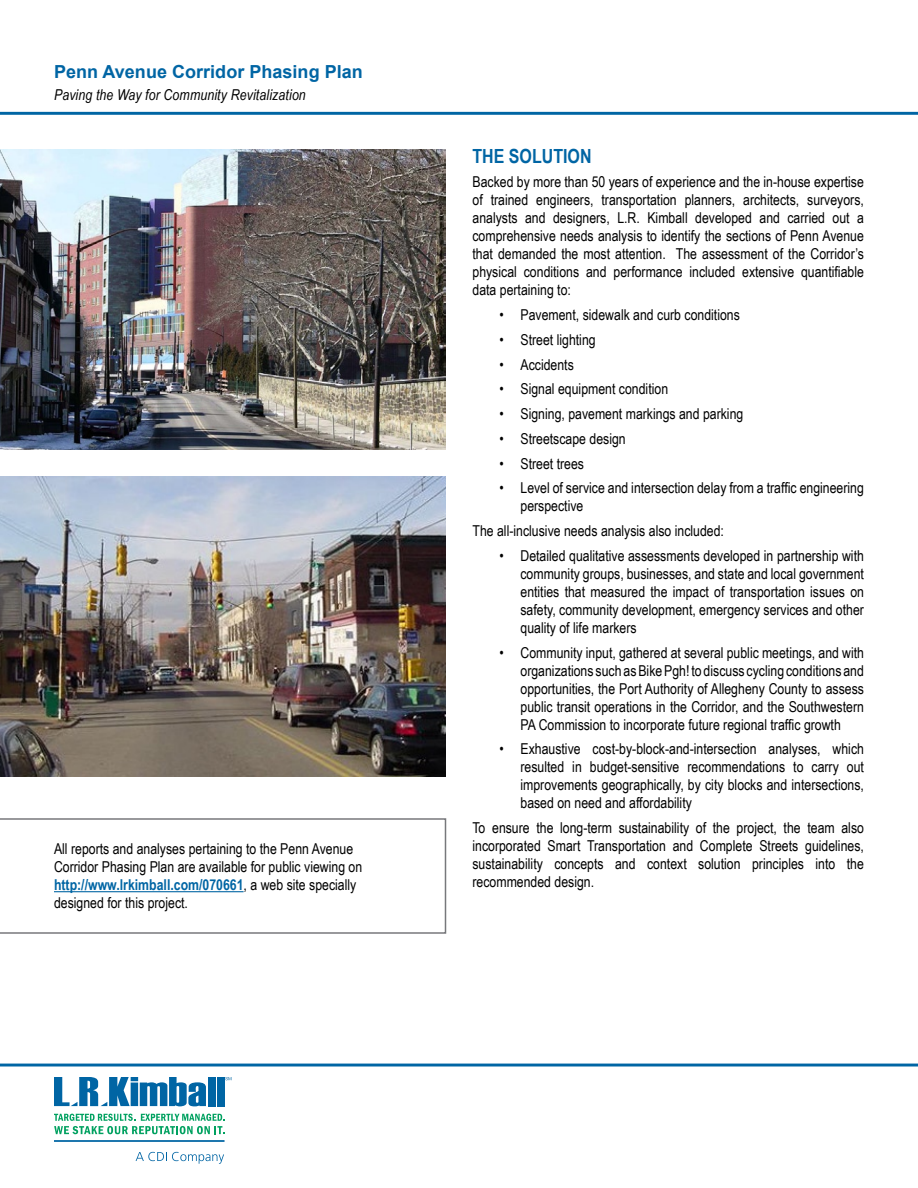
<style>
.page{position:relative;width:918px;height:1188px;background:#fff}
.page>*{position:absolute;margin:0;border:0;box-sizing:border-box;transform-origin:0 0}
.t1{font:700 19.5px "Arial Narrow";color:#0065a4}
.t2{font:700 18px "Arial";color:#0065a4}
.t3{font:15px/18px "Arial Narrow";color:#000;text-align:justify}
.t4{font:italic 15px "Arial Narrow";letter-spacing:.01em;color:#000}
.s1{font-weight:700;color:#0065a4}
</style>
<div class="page">
<hr style="left:0;top:112px;width:918px;height:3px;background:#0065a4">
<svg style="left:54px;top:1077px;width:152px;height:29px"></svg>
<div style="left:208px;top:1077px;width:7px;height:29px;background:#0065a4"></div>
<div style="left:217px;top:1077px;width:8px;height:29px;background:#0065a4"></div>
<svg style="left:54px;top:1114px;width:171px;height:20px"></svg>
<svg style="left:225px;top:1077px;width:6px;height:3px"></svg>
<svg style="left:136px;top:1152px;width:88px;height:12px"></svg>
<hr style="left:54px;top:1140px;width:171px;height:2px;background:#0065a4">
<hr style="left:0;top:1064px;width:918px;height:2px;background:#0065a4">
<img style="left:0;top:149px;width:446px;height:300px">
<img style="left:0;top:476px;width:446px;height:301px">
<svg style="left:0;top:818px;width:446px;height:116px"></svg>
<p class="t2" style="left:54px;top:60px;width:310px">Penn Avenue Corridor Phasing Plan</p>
<p class="t4" style="left:54px;top:85px;width:253px">Paving the Way for Community Revitalization</p>
<p class="t3" style="left:54px;top:839px;width:310px;text-align:left">All reports and analyses pertaining to the Penn Avenue Corridor Phasing Plan are available for public viewing on <span class="s1">http://www.lrkimball.com/070661</span>, a web site specially designed for this project.</p>
<h1 class="t1" style="left:472px;top:141px;width:121px">THE SOLUTION</h1>
<p class="t3" style="left:472px;top:173px;width:393px">Backed by more than 50 years of experience and the in-house expertise of trained engineers, transportation planners, architects, surveyors, analysts and designers, L.R. Kimball developed and carried out a comprehensive needs analysis to identify the sections of Penn Avenue that demanded the most attention. The assessment of the Corridor’s physical conditions and performance included extensive quantifiable data pertaining to:</p>
<p class="t3" style="left:500px;top:305px;width:242px">• Pavement, sidewalk and curb conditions</p>
<p class="t3" style="left:500px;top:330px;width:98px">• Street lighting</p>
<p class="t3" style="left:500px;top:355px;width:76px">• Accidents</p>
<p class="t3" style="left:500px;top:380px;width:170px">• Signal equipment condition</p>
<p class="t3" style="left:500px;top:404px;width:245px">• Signing, pavement markings and parking</p>
<p class="t3" style="left:500px;top:429px;width:128px">• Streetscape design</p>
<p class="t3" style="left:500px;top:454px;width:86px">• Street trees</p>
<p class="t3" style="left:520px;top:479px;width:345px;text-indent:-21px">• Level of service and intersection delay from a traffic engineering perspective</p>
<p class="t3" style="left:472px;top:521px;width:253px">The all-inclusive needs analysis also included:</p>
<p class="t3" style="left:520px;top:546px;width:345px;text-indent:-21px">• Detailed qualitative assessments developed in partnership with community groups, businesses, and state and local government entities that measured the impact of transportation issues on safety, community development, emergency services and other quality of life markers</p>
<p class="t3" style="left:520px;top:643px;width:345px;text-indent:-21px">• Community input, gathered at several public meetings, and with organizations such as Bike Pgh! to discuss cycling conditions and opportunities, the Port Authority of Allegheny County to assess public transit operations in the Corridor, and the Southwestern PA Commission to incorporate future regional traffic growth</p>
<p class="t3" style="left:520px;top:740px;width:345px;text-indent:-21px">• Exhaustive cost-by-block-and-intersection analyses, which resulted in budget-sensitive recommendations to carry out improvements geographically, by city blocks and intersections, based on need and affordability</p>
<p class="t3" style="left:472px;top:818px;width:393px">To ensure the long-term sustainability of the project, the team also incorporated Smart Transportation and Complete Streets guidelines, sustainability concepts and context solution principles into the recommended design.</p>
</div>
